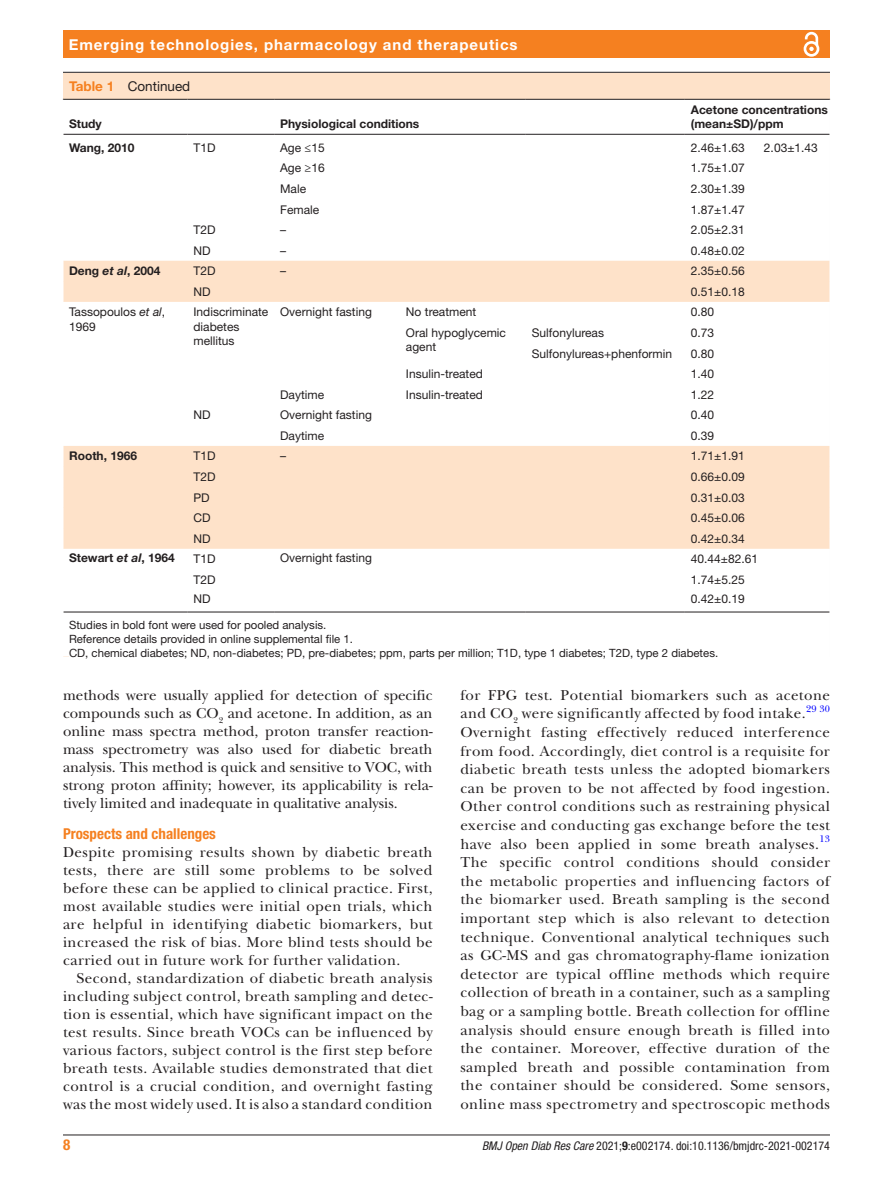
<style>
.page{position:relative;width:893px;height:1191px;background:#fff}
.page>*{position:absolute;margin:0;border:0;box-sizing:border-box;transform-origin:0 0}
.t1{font:15px/18.6px "New Baskerville";letter-spacing:.03em;color:#231f20;text-align:justify}
.t2{font:700 15px "Helvetica Neue LT Std";letter-spacing:.065em;color:#fff}
.t3{font:700 condensed 15px "Helvetica Neue LT Std";color:#f58020}
.t4{font:13.5px "Helvetica Neue LT Std";color:#231f20}
.t5{font:12px/14.4px "Helvetica Neue LT Std";color:#231f20}
.t6{font:700 12px/14.4px "Helvetica Neue LT Std";color:#231f20}
.t7{font:condensed 12px "Helvetica Neue LT Std";color:#231f20}
.t8{font:11.4px/13.6px "Helvetica Neue LT Std";color:#231f20}
.t9{font:9.9px "New Baskerville";color:#00f}
.s1{font-weight:700;color:#f58020}
.s2{font-style:italic}
.s3{font-weight:700}
</style>
<div class="page">
<hr style="left:63px;top:1134px;width:767px;height:1px;background:#231f20">
<div style="left:63px;top:31px;width:767px;height:27px;background:#f58020"></div>
<svg style="left:803px;top:31px;width:17px;height:26px"></svg>
<svg style="left:64px;top:99px;width:766px;height:514px"></svg>
<hr style="left:188px;top:134px;width:86px;height:1px;background:#231f20">
<hr style="left:758px;top:134px;width:72px;height:1px;background:#231f20">
<hr style="left:63px;top:99px;width:124px;height:1px;background:#231f20">
<hr style="left:188px;top:99px;width:86px;height:1px;background:#231f20">
<hr style="left:63px;top:134px;width:125px;height:1px;background:#231f20">
<hr style="left:274px;top:99px;width:126px;height:1px;background:#231f20">
<hr style="left:400px;top:99px;width:126px;height:1px;background:#231f20">
<hr style="left:526px;top:99px;width:159px;height:1px;background:#231f20">
<hr style="left:274px;top:134px;width:126px;height:1px;background:#231f20">
<hr style="left:400px;top:134px;width:126px;height:1px;background:#231f20">
<hr style="left:526px;top:134px;width:159px;height:1px;background:#231f20">
<hr style="left:685px;top:99px;width:73px;height:1px;background:#231f20">
<hr style="left:758px;top:99px;width:72px;height:1px;background:#231f20">
<hr style="left:685px;top:134px;width:73px;height:1px;background:#231f20">
<hr style="left:63px;top:611px;width:125px;height:1px;background:#231f20">
<hr style="left:188px;top:611px;width:86px;height:1px;background:#231f20">
<hr style="left:274px;top:611px;width:126px;height:1px;background:#231f20">
<hr style="left:400px;top:611px;width:126px;height:1px;background:#231f20">
<hr style="left:526px;top:611px;width:159px;height:1px;background:#231f20">
<hr style="left:685px;top:611px;width:73px;height:1px;background:#231f20">
<hr style="left:758px;top:611px;width:72px;height:1px;background:#231f20">
<svg style="left:63px;top:134px;width:1px;height:478px"></svg>
<div style="left:63px;top:73px;width:767px;height:18px;background:#fee2c9"></div>
<hr style="left:63px;top:72px;width:767px;height:1px;background:#231f20">
<p class="t2" style="left:69px;top:35px;width:450px">Emerging technologies, pharmacology and therapeutics</p>
<p class="t4" style="left:69px;top:78px;width:123px"><span class="s1">Table 1</span> Continued</p>
<p class="t6" style="left:69px;top:116px;width:34px">Study</p>
<p class="t6" style="left:280px;top:116px;width:141px">Physiological conditions</p>
<p class="t6" style="left:691px;top:102px;width:139px">Acetone concentrations (mean±SD)/ppm</p>
<p class="t6" style="left:69px;top:140px;width:67px">Wang, 2010</p>
<p class="t5" style="left:194px;top:140px;width:24px">T1D</p>
<p class="t5" style="left:280px;top:140px;width:46px">Age ≤15</p>
<p class="t5" style="left:691px;top:140px;width:55px">2.46±1.63</p>
<p class="t5" style="left:764px;top:140px;width:55px">2.03±1.43</p>
<p class="t5" style="left:280px;top:161px;width:46px">Age ≥16</p>
<p class="t5" style="left:691px;top:161px;width:55px">1.75±1.07</p>
<p class="t5" style="left:280px;top:181px;width:28px">Male</p>
<p class="t5" style="left:691px;top:181px;width:55px">2.30±1.39</p>
<p class="t5" style="left:280px;top:202px;width:41px">Female</p>
<p class="t5" style="left:691px;top:202px;width:55px">1.87±1.47</p>
<p class="t5" style="left:194px;top:222px;width:24px">T2D</p>
<p class="t5" style="left:280px;top:222px;width:7px">–</p>
<p class="t5" style="left:691px;top:222px;width:55px">2.05±2.31</p>
<p class="t5" style="left:194px;top:243px;width:19px">ND</p>
<p class="t5" style="left:280px;top:243px;width:7px">–</p>
<p class="t5" style="left:691px;top:243px;width:55px">0.48±0.02</p>
<p class="t6" style="left:69px;top:263px;width:93px">Deng <span class="s2">et al</span>, 2004</p>
<p class="t5" style="left:194px;top:264px;width:24px">T2D</p>
<p class="t5" style="left:280px;top:264px;width:7px">–</p>
<p class="t5" style="left:691px;top:264px;width:55px">2.35±0.56</p>
<p class="t5" style="left:194px;top:284px;width:19px">ND</p>
<p class="t5" style="left:691px;top:284px;width:55px">0.51±0.18</p>
<p class="t5" style="left:69px;top:305px;width:98px">Tassopoulos <span class="s2">et al</span>,<br>1969</p>
<p class="t5" style="left:194px;top:305px;width:76px">Indiscriminate diabetes mellitus</p>
<p class="t5" style="left:280px;top:305px;width:93px">Overnight fasting</p>
<p class="t5" style="left:406px;top:305px;width:72px">No treatment</p>
<p class="t5" style="left:691px;top:305px;width:25px">0.80</p>
<p class="t5" style="left:406px;top:325px;width:102px">Oral hypoglycemic agent</p>
<p class="t5" style="left:532px;top:325px;width:74px">Sulfonylureas</p>
<p class="t5" style="left:691px;top:325px;width:25px">0.73</p>
<p class="t5" style="left:532px;top:346px;width:142px">Sulfonylureas+phenformin</p>
<p class="t5" style="left:691px;top:346px;width:25px">0.80</p>
<p class="t5" style="left:406px;top:366px;width:78px">Insulin-treated</p>
<p class="t5" style="left:691px;top:366px;width:25px">1.40</p>
<p class="t5" style="left:280px;top:387px;width:46px">Daytime</p>
<p class="t5" style="left:406px;top:387px;width:78px">Insulin-treated</p>
<p class="t5" style="left:691px;top:387px;width:25px">1.22</p>
<p class="t5" style="left:194px;top:408px;width:19px">ND</p>
<p class="t5" style="left:280px;top:408px;width:93px">Overnight fasting</p>
<p class="t5" style="left:691px;top:408px;width:25px">0.40</p>
<p class="t5" style="left:280px;top:428px;width:46px">Daytime</p>
<p class="t5" style="left:691px;top:428px;width:25px">0.39</p>
<p class="t6" style="left:69px;top:449px;width:70px">Rooth, 1966</p>
<p class="t5" style="left:194px;top:449px;width:24px">T1D</p>
<p class="t5" style="left:280px;top:449px;width:7px">–</p>
<p class="t5" style="left:691px;top:449px;width:55px">1.71±1.91</p>
<p class="t5" style="left:194px;top:469px;width:24px">T2D</p>
<p class="t5" style="left:691px;top:469px;width:55px">0.66±0.09</p>
<p class="t5" style="left:194px;top:490px;width:18px">PD</p>
<p class="t5" style="left:691px;top:490px;width:55px">0.31±0.03</p>
<p class="t5" style="left:194px;top:510px;width:19px">CD</p>
<p class="t5" style="left:691px;top:510px;width:55px">0.45±0.06</p>
<p class="t5" style="left:194px;top:531px;width:19px">ND</p>
<p class="t5" style="left:691px;top:531px;width:55px">0.42±0.34</p>
<p class="t6" style="left:69px;top:550px;width:107px">Stewart <span class="s2">et al</span>, 1964</p>
<p class="t5" style="left:194px;top:552px;width:24px">T1D</p>
<p class="t5" style="left:280px;top:550px;width:93px">Overnight fasting</p>
<p class="t5" style="left:691px;top:552px;width:69px">40.44±82.61</p>
<p class="t5" style="left:194px;top:572px;width:24px">T2D</p>
<p class="t5" style="left:691px;top:572px;width:55px">1.74±5.25</p>
<p class="t5" style="left:194px;top:591px;width:19px">ND</p>
<p class="t5" style="left:691px;top:591px;width:55px">0.42±0.19</p>
<p class="t8" style="left:69px;top:618px;width:651px">Studies in bold font were used for pooled analysis.<br>Reference details provided in online supplemental file 1.<br>CD, chemical diabetes; ND, non-diabetes; PD, pre-diabetes; ppm, parts per million; T1D, type 1 diabetes; T2D, type 2 diabetes.</p>
<p class="t1" style="left:63px;top:686px;width:371px;line-height:18px">methods were usually applied for detection of specific compounds such as CO<sub>2</sub> and acetone. In addition, as an online mass spectra method, proton transfer reaction&shy;mass spectrometry was also used for diabetic breath analysis. This method is quick and sensitive to VOC, with strong proton affinity; however, its applicability is rela&shy;tively limited and inadequate in qualitative analysis.</p>
<p class="t3" style="left:63px;top:825px;width:154px">Prospects and challenges</p>
<p class="t1" style="left:63px;top:843px;width:371px;line-height:18px">Despite promising results shown by diabetic breath tests, there are still some problems to be solved before these can be applied to clinical practice. First, most available studies were initial open trials, which are helpful in identifying diabetic biomarkers, but increased the risk of bias. More blind tests should be carried out in future work for further validation.</p>
<p class="t1" style="left:63px;top:969px;width:371px;line-height:18px;text-indent:13px">Second, standardization of diabetic breath analysis including subject control, breath sampling and detec&shy;tion is essential, which have significant impact on the test results. Since breath VOCs can be influenced by various factors, subject control is the first step before breath tests. Available studies demonstrated that diet control is a crucial condition, and overnight fasting was the most widely used. It is also a standard condition</p>
<p class="t1" style="left:460px;top:685px;width:371px">for FPG test. Potential biomarkers such as acetone and CO<sub>2</sub> were significantly affected by food intake.</p>
<p class="t9" style="left:806px;top:702px;width:25px">29 30</p>
<p class="t1" style="left:460px;top:723px;width:371px">Overnight fasting effectively reduced interference from food. Accordingly, diet control is a requisite for diabetic breath tests unless the adopted biomarkers can be proven to be not affected by food ingestion.<br>Other control conditions such as restraining physical exercise and conducting gas exchange before the test have also been applied in some breath analyses.<sup>13<br></sup>The specific control conditions should consider the metabolic properties and influencing factors of the biomarker used. Breath sampling is the second important step which is also relevant to detection technique. Conventional analytical techniques such as GC-MS and gas chromatography-flame ionization detector are typical offline methods which require collection of breath in a container, such as a sampling bag or a sampling bottle. Breath collection for offline analysis should ensure enough breath is filled into the container. Moreover, effective duration of the sampled breath and possible contamination from the container should be considered. Some sensors, online mass spectrometry and spectroscopic methods</p>
<p class="t3" style="left:63px;top:1135px;width:9px">8</p>
<p class="t7" style="left:482px;top:1138px;width:349px"><span class="s2">BMJ Open Diab Res Care</span> 2021;<span class="s3">9</span>:e002174. doi:10.1136/bmjdrc-2021-002174</p>
</div>
